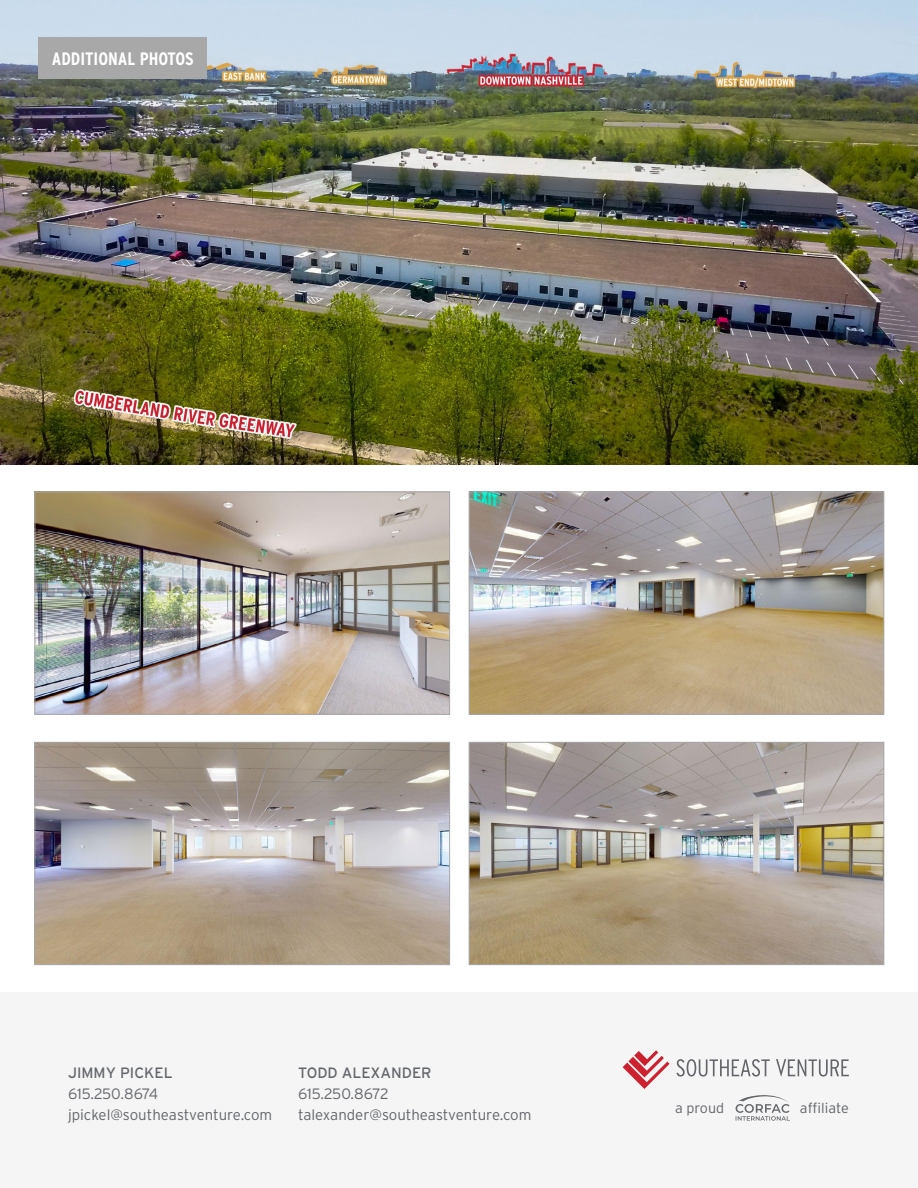
<style>
.page{position:relative;width:918px;height:1188px;background:#fff}
.page>*{position:absolute;margin:0;border:0;box-sizing:border-box;transform-origin:0 0}
.t1{font:700 18px "Interstate Condensed";color:#fff}
.t2{font:300 15px/21px "Interstate";color:#63666b}
.t3{font:15px "Interstate";color:#63666b}
.t4{font:300 14.4px "Interstate";color:#64666b}
</style>
<div class="page">
<img style="left:0;top:0;width:918px;height:464px">
<img style="left:36px;top:494px;width:412px;height:219px">
<div style="left:34px;top:492px;width:416px;height:223px;border:1px solid #a8a8a9"></div>
<img style="left:471px;top:494px;width:411px;height:219px">
<div style="left:469px;top:492px;width:415px;height:223px;border:1px solid #a8a8a9"></div>
<img style="left:36px;top:744px;width:412px;height:219px">
<div style="left:34px;top:742px;width:416px;height:223px;border:1px solid #a8a8a9"></div>
<img style="left:471px;top:744px;width:411px;height:219px">
<div style="left:469px;top:742px;width:415px;height:223px;border:1px solid #a8a8a9"></div>
<div style="left:0;top:992px;width:918px;height:196px;background:#f5f5f5"></div>
<svg style="left:623px;top:1050px;width:47px;height:39px"></svg>
<svg style="left:676px;top:1059px;width:94px;height:18px"></svg>
<svg style="left:776px;top:1059px;width:73px;height:18px"></svg>
<svg style="left:736px;top:1095px;width:54px;height:26px"></svg>
<div style="left:38px;top:38px;width:169px;height:41px;background:#a8a8a9"></div>
<p class="t1" style="left:52px;top:49px;width:143px">ADDITIONAL PHOTOS</p>
<p class="t3" style="left:68px;top:1064px;width:106px">JIMMY PICKEL</p>
<p class="t2" style="left:68px;top:1083px;width:206px">615.250.8674 jpickel@southeastventure.com</p>
<p class="t3" style="left:298px;top:1064px;width:135px">TODD ALEXANDER</p>
<p class="t2" style="left:298px;top:1083px;width:235px">615.250.8672 talexander@southeastventure.com</p>
<p class="t4" style="left:675px;top:1099px;width:51px">a proud</p>
<p class="t4" style="left:800px;top:1099px;width:50px">affiliate</p>
</div>
